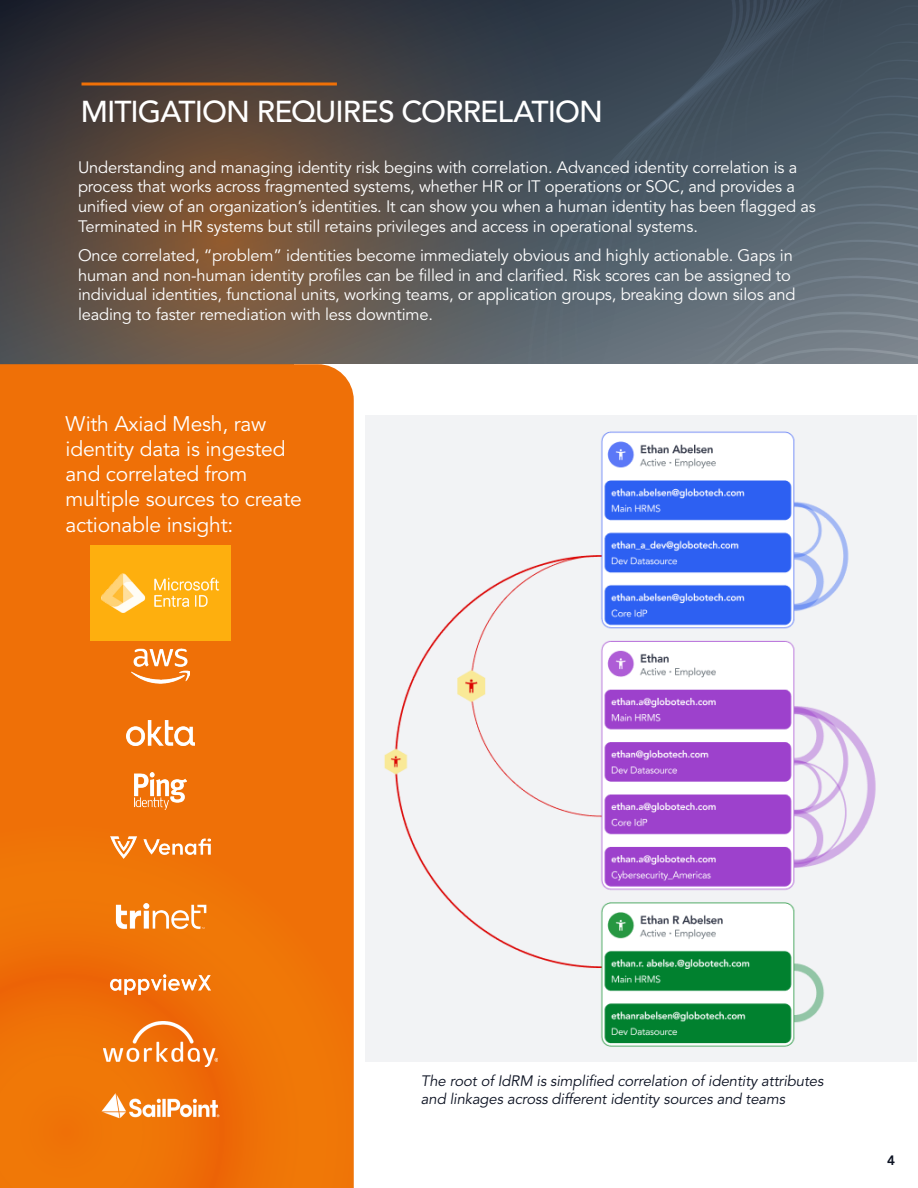
<style>
.page{position:relative;width:918px;height:1188px;background:#fff}
.page>*{position:absolute;margin:0;border:0;box-sizing:border-box;transform-origin:0 0}
.t1{font:500 30px "Avenir";letter-spacing:-.03em;color:#fff}
.t2{font:21px/25.2px "Avenir";letter-spacing:-.01em;color:#fff}
.t3{font:16.5px/19.8px "Avenir";letter-spacing:-.01em;color:#fff}
.t4{font:italic 15px/18px "Avenir";letter-spacing:-.01em;color:#0c1222}
.t5{font:800 13.5px "Avenir";color:#0c1222}
</style>
<div class="page">
<svg style="left:0;top:0;width:528px;height:364px;background:#554a43"></svg>
<svg style="left:529px;top:0;width:16px;height:364px;background:#45515b"></svg>
<svg style="left:545px;top:0;width:16px;height:364px;background:#45515d"></svg>
<svg style="left:561px;top:0;width:16px;height:364px;background:#45525e"></svg>
<svg style="left:577px;top:0;width:16px;height:364px;background:#46535f"></svg>
<svg style="left:593px;top:0;width:16px;height:364px;background:#465460"></svg>
<svg style="left:609px;top:0;width:309px;height:364px;background:#57636e"></svg>
<svg style="left:625px;top:0;width:293px;height:354px;background:#5e6a75"></svg>
<svg style="left:641px;top:0;width:277px;height:332px;background:#5b6873"></svg>
<svg style="left:658px;top:0;width:260px;height:309px;background:#596671"></svg>
<svg style="left:674px;top:0;width:244px;height:287px;background:#56646f"></svg>
<svg style="left:690px;top:0;width:228px;height:264px;background:#54616d"></svg>
<svg style="left:706px;top:0;width:212px;height:242px;background:#515f6b"></svg>
<svg style="left:722px;top:0;width:196px;height:219px;background:#475663"></svg>
<div style="left:0;top:364px;width:354px;height:458px;background:#ef7007"></div>
<hr style="left:82px;top:83px;width:255px;height:3px;background:#ef7007">
<img style="left:126px;top:720px;width:69px;height:25px">
<img style="left:134px;top:772px;width:53px;height:37px">
<img style="left:132px;top:641px;width:58px;height:52px">
<img style="left:90px;top:545px;width:141px;height:96px">
<img style="left:366px;top:415px;width:551px;height:646px">
<svg style="left:0;top:822px;width:375px;height:366px;background:#f07e1c"></svg>
<h1 class="t1" style="left:81px;top:94px;width:524px">MITIGATION REQUIRES CORRELATION</h1>
<p class="t3" style="left:78px;top:158px;width:739px">Understanding and managing identity risk begins with correlation. Advanced identity correlation is a process that works across fragmented systems, whether HR or IT operations or SOC, and provides a unified view of an organization’s identities. It can show you when a human identity has been flagged as Terminated in HR systems but still retains privileges and access in operational systems.</p>
<p class="t3" style="left:78px;top:246px;width:719px">Once correlated, “problem” identities become immediately obvious and highly actionable. Gaps in human and non-human identity profiles can be filled in and clarified. Risk scores can be assigned to individual identities, functional units, working teams, or application groups, breaking down silos and leading to faster remediation with less downtime.</p>
<p class="t2" style="left:66px;top:412px;width:238px">With Axiad Mesh, raw identity data is ingested and correlated from multiple sources to create actionable insight:</p>
<p class="t4" style="left:421px;top:1072px;width:404px">The root of IdRM is simplified correlation of identity attributes and linkages across different identity sources and teams</p>
<p class="t5" style="left:887px;top:1152px;width:9px">4</p>
</div>
